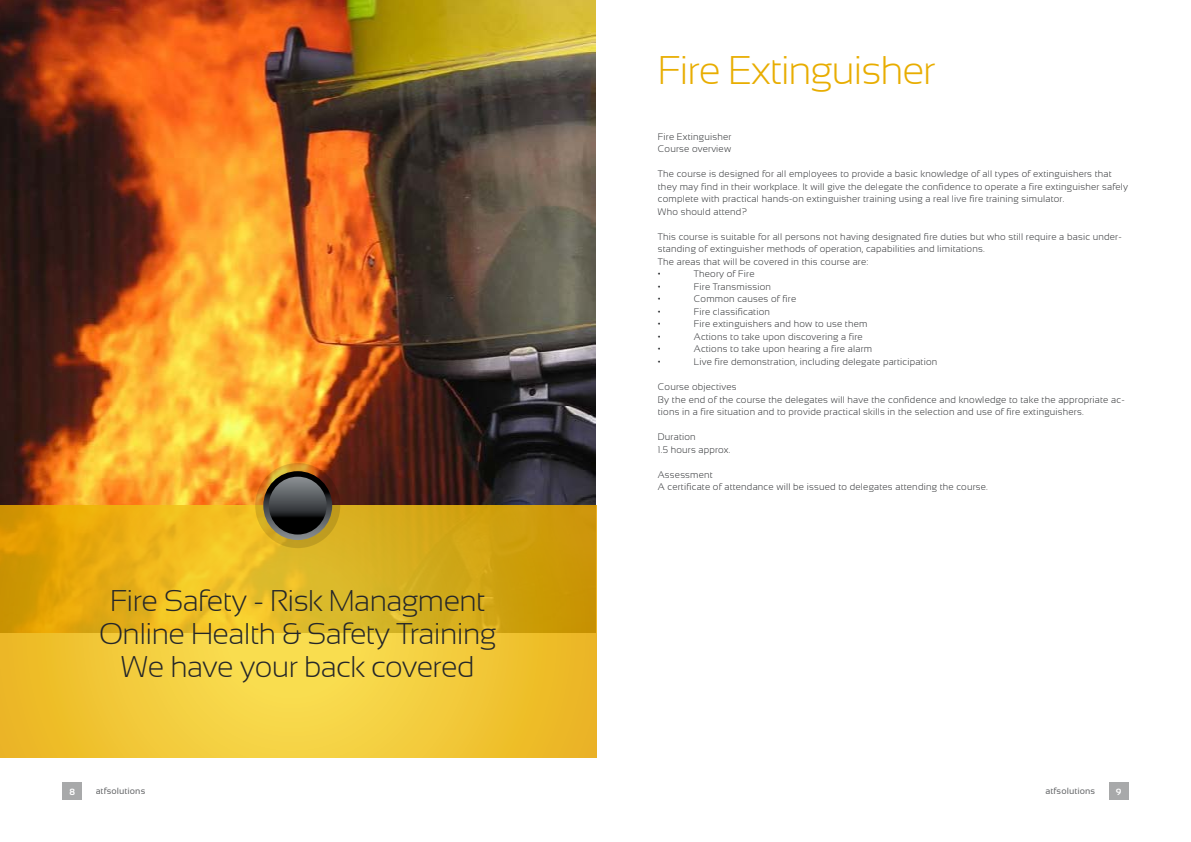
<style>
.page{position:relative;width:1191px;height:842px;background:#fff}
.page>*{position:absolute;margin:0;border:0;box-sizing:border-box;transform-origin:0 0}
.t1{font:300 40px "Sansation";letter-spacing:-.03em;color:#e8ad00}
.t2{font:300 30px/33px "Sansation";letter-spacing:-.02em;color:#242629;text-align:center}
.t3{font:300 9.5px/12.5px "Sansation";letter-spacing:.02em;color:#242629}
.t4{font:9px "Sansation";letter-spacing:.01em;color:#242629}
.t5{font:700 9px "Sansation";color:#fff}
</style>
<div class="page">
<img style="left:0;top:0;width:595px;height:505px">
<svg style="left:0;top:505px;width:596px;height:253px"></svg>
<div style="left:62px;top:783px;width:20px;height:17px;background:#a8a9aa"></div>
<div style="left:1108px;top:783px;width:20px;height:17px;background:#a8a9aa"></div>
<svg style="left:255px;top:463px;width:85px;height:85px"></svg>
<svg style="left:263px;top:471px;width:69px;height:69px"></svg>
<svg style="left:269px;top:477px;width:58px;height:57px"></svg>
<h1 class="t1" style="left:658px;top:48px;width:279px">Fire Extinguisher</h1>
<p class="t3" style="left:658px;top:130px;width:75px">Fire Extinguisher<br>Course overview</p>
<p class="t3" style="left:658px;top:168px;width:472px">The course is designed for all employees to provide a basic knowledge of all types of extinguishers that they may find in their workplace. It will give the delegate the confidence to operate a fire extinguisher safely complete with practical hands-on extinguisher training using a real live fire training simulator.<br>Who should attend?</p>
<p class="t3" style="left:658px;top:230px;width:465px">This course is suitable for all persons not having designated fire duties but who still require a basic under&shy;standing of extinguisher methods of operation, capabilities and limitations.<br>The areas that will be covered in this course are:<br>•</p>
<p class="t3" style="left:694px;top:268px;width:62px">Theory of Fire</p>
<h2 class="t2" style="left:99px;top:584px;width:399px">Fire Safety - Risk Managment<br>Online Health &amp; Safety Training<br>We have your back covered</h2>
<p class="t3" style="left:658px;top:280px;width:4px">•</p>
<p class="t3" style="left:694px;top:280px;width:79px">Fire Transmission</p>
<p class="t3" style="left:658px;top:293px;width:4px">•</p>
<p class="t3" style="left:694px;top:293px;width:104px">Common causes of fire</p>
<p class="t3" style="left:658px;top:305px;width:4px">•</p>
<p class="t3" style="left:694px;top:305px;width:78px">Fire classification</p>
<p class="t3" style="left:658px;top:318px;width:4px">•</p>
<p class="t3" style="left:694px;top:318px;width:175px">Fire extinguishers and how to use them</p>
<p class="t3" style="left:658px;top:330px;width:4px">•</p>
<p class="t3" style="left:694px;top:330px;width:170px">Actions to take upon discovering a fire</p>
<p class="t3" style="left:658px;top:343px;width:4px">•</p>
<p class="t3" style="left:694px;top:343px;width:180px">Actions to take upon hearing a fire alarm</p>
<p class="t3" style="left:658px;top:355px;width:4px">•</p>
<p class="t3" style="left:694px;top:355px;width:245px">Live fire demonstration, including delegate participation</p>
<p class="t3" style="left:658px;top:380px;width:468px">Course objectives<br>By the end of the course the delegates will have the confidence and knowledge to take the appropriate ac&shy;tions in a fire situation and to provide practical skills in the selection and use of fire extinguishers.</p>
<p class="t3" style="left:658px;top:430px;width:74px">Duration<br>1.5 hours approx.</p>
<p class="t3" style="left:658px;top:468px;width:331px">Assessment<br>A certificate of attendance will be issued to delegates attending the course.</p>
<p class="t5" style="left:69px;top:786px;width:7px">8</p>
<p class="t4" style="left:96px;top:786px;width:51px">atfsolutions</p>
<p class="t4" style="left:1045px;top:786px;width:51px">atfsolutions</p>
<p class="t5" style="left:1115px;top:786px;width:7px">9</p>
</div>
